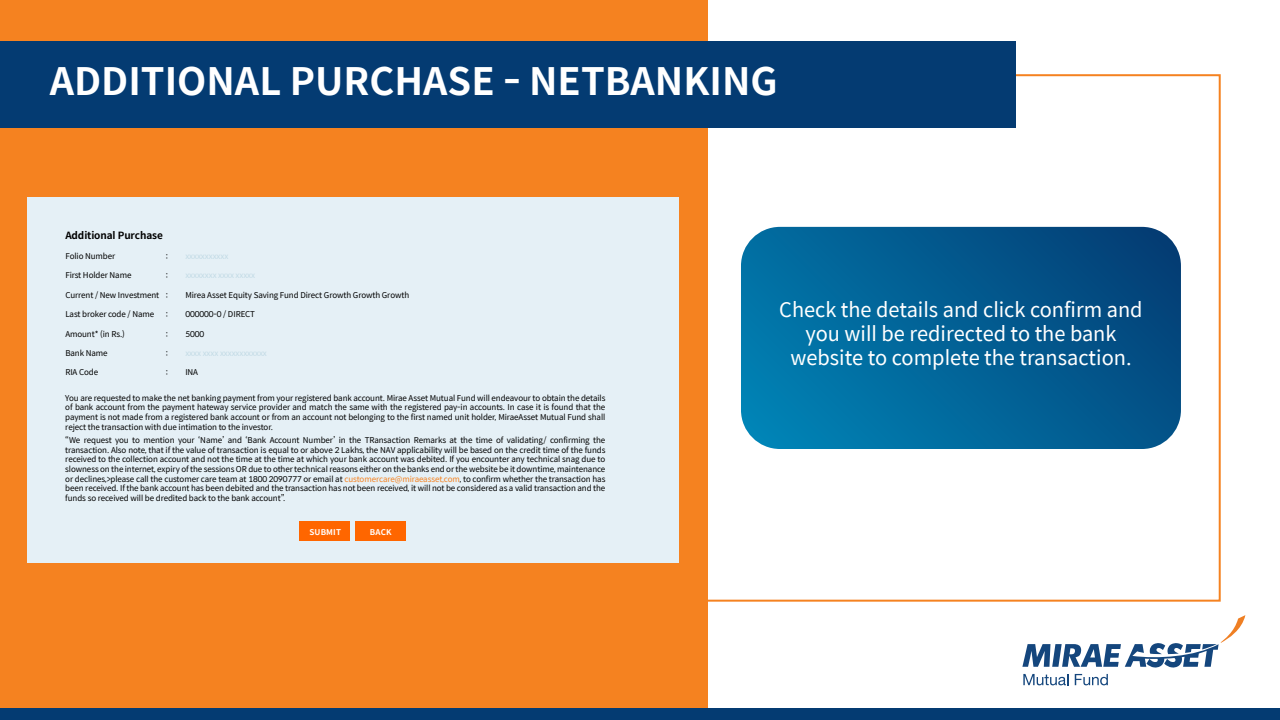
<style>
.page{position:relative;width:1280px;height:720px;background:#fff}
.page>*{position:absolute;margin:0;border:0;box-sizing:border-box;transform-origin:0 0}
.t1{font:700 38px "Spoqa Han Sans";color:#fff}
.t2{font:20px/24px "Spoqa Han Sans";color:#fff;text-align:center}
.t3{font:700 10px "Spoqa Han Sans";letter-spacing:-.01em;color:#000}
.t4{font:8px/9.6px "Spoqa Han Sans";letter-spacing:-.01em;color:#000;text-align:justify}
.t5{font:8px "Spoqa Han Sans";letter-spacing:-.01em;color:#c1dae5}
.t6{font:700 8px "Spoqa Han Sans";letter-spacing:.02em;color:#fff}
.s1{color:#f58220}
</style>
<div class="page">
<svg style="left:741px;top:227px;width:440px;height:222px;background:#056296"></svg>
<div style="left:0;top:0;width:707px;height:720px;background:#f58220"></div>
<svg style="left:1022px;top:615px;width:223px;height:53px"></svg>
<svg style="left:1023px;top:674px;width:45px;height:11px"></svg>
<svg style="left:1075px;top:674px;width:33px;height:11px"></svg>
<div style="left:0;top:709px;width:1280px;height:11px;background:#043b72"></div>
<div style="left:0;top:41px;width:1015px;height:87px;background:#043b72"></div>
<div style="left:28px;top:198px;width:651px;height:365px;background:#e5f0f6"></div>
<div style="left:300px;top:522px;width:50px;height:19px;background:#f60"></div>
<div style="left:355px;top:522px;width:50px;height:19px;background:#f60"></div>
<h1 class="t1" style="left:50px;top:60px;width:729px">ADDITIONAL PURCHASE - NETBANKING</h1>
<p class="t3" style="left:65px;top:230px;width:99px">Additional Purchase</p>
<p class="t4" style="left:65px;top:251px;width:51px">Folio Number</p>
<p class="t4" style="left:166px;top:251px;width:4px">:</p>
<p class="t5" style="left:185px;top:251px;width:45px">xxxxxxxxxxx</p>
<p class="t4" style="left:65px;top:271px;width:68px">First Holder Name</p>
<p class="t4" style="left:166px;top:271px;width:4px">:</p>
<p class="t5" style="left:185px;top:271px;width:71px">xxxxxxxx xxxx xxxxx</p>
<p class="t4" style="left:65px;top:290px;width:104px">Current / New Investment :</p>
<p class="t4" style="left:185px;top:290px;width:225px">Mirea Asset Equity Saving Fund Direct Growth Growth Growth</p>
<p class="t4" style="left:65px;top:310px;width:90px">Last broker code / Name</p>
<p class="t4" style="left:166px;top:310px;width:4px">:</p>
<p class="t4" style="left:185px;top:310px;width:71px">000000-0 / DIRECT</p>
<p class="t4" style="left:65px;top:329px;width:61px">Amount* (in Rs.)</p>
<p class="t4" style="left:166px;top:329px;width:4px">:</p>
<p class="t4" style="left:185px;top:329px;width:20px">5000</p>
<p class="t4" style="left:65px;top:348px;width:44px">Bank Name</p>
<p class="t4" style="left:166px;top:348px;width:4px">:</p>
<p class="t5" style="left:185px;top:349px;width:83px">xxxx xxxx xxxxxxxxxxxx</p>
<p class="t4" style="left:65px;top:368px;width:34px">RIA Code</p>
<p class="t4" style="left:166px;top:368px;width:4px">:</p>
<p class="t4" style="left:185px;top:368px;width:14px">INA</p>
<p class="t4" style="left:65px;top:393px;width:542px">You are requested to make the net banking payment from your registered bank account. Mirae Asset Mutual Fund will endeavour to obtain the details of bank account from the payment hateway service provider and match the same with the registered pay-in accounts. In case it is found that the payment is not made from a registered bank account or from an account not belonging to the first named unit holder, MiraeAsset Mutual Fund shall reject the transaction with due intimation to the investor.</p>
<p class="t4" style="left:65px;top:436px;width:542px">“We request you to mention your ‘Name’ and ‘Bank Account Number’ in the TRansaction Remarks at the time of validating/ confirming the transaction. Also note, that if the value of transaction is equal to or above 2 Lakhs, the NAV applicability will be based on the credit time of the funds received to the collection account and not the time at the time at which your bank account was debited. If you encounter any technical snag due to slowness on the internet, expiry of the sessions OR due to other technical reasons either on the banks end or the website be it downtime, maintenance or declines,&gt;please call the customer care team at 1800 2090777 or email at <span class="s1">customercare@miraeasset,com</span>, to confirm whether the transaction has been received. If the bank account has been debited and the transaction has not been received, it will not be considered as a valid transaction and the funds so received will be dredited back to the bank account”.</p>
<p class="t6" style="left:309px;top:527px;width:33px">SUBMIT</p>
<p class="t6" style="left:370px;top:527px;width:23px">BACK</p>
<h2 class="t2" style="left:779px;top:298px;width:365px">Check the details and click confirm and you will be redirected to the bank website to complete the transaction.</h2>
</div>
